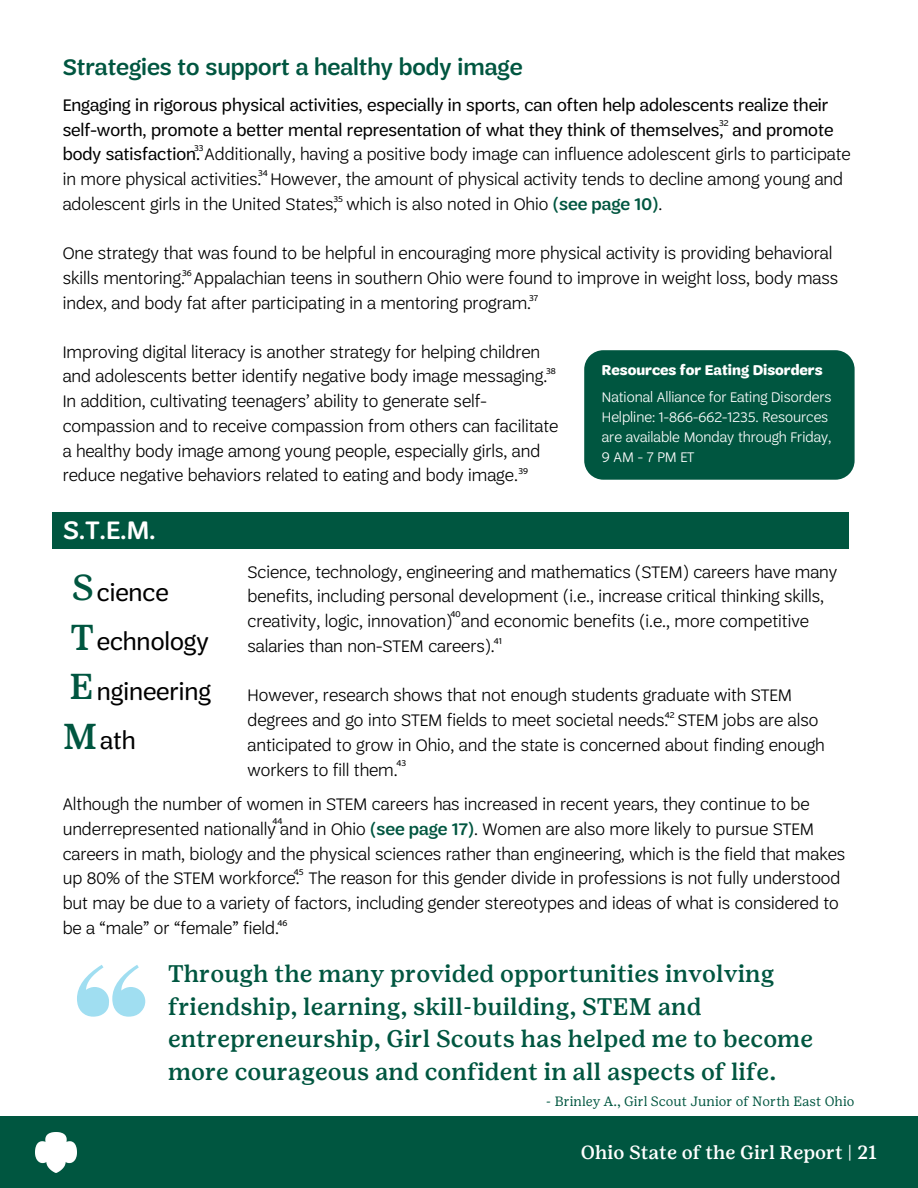
<style>
.page{position:relative;width:918px;height:1188px;background:#fff}
.page>*{position:absolute;margin:0;border:0;box-sizing:border-box;transform-origin:0 0}
.t1{font:500 36px/49.5px "Girl Scout Text";color:#005640;text-align:justify}
.t2{font:500 27px "Trefoil Sans";color:#fff}
.t3{font:25.5px/49.5px "Trefoil Sans";color:#000}
.t4{font:500 24px/32.7px "Girl Scout Text";color:#005640}
.t5{font:500 24px "Trefoil Sans";color:#005640}
.t6{font:500 19.05px "Girl Scout Text";color:#fff}
.t7{font:300 18px/24.8px "Trefoil Sans";color:#000}
.t8{font:300 15px/20.2px "Trefoil Sans";color:#fff}
.t9{font:700 15px "Trefoil Sans";color:#fff}
.t10{font:13.5px "Girl Scout Text";color:#005640}
.t11{font:9px "Trefoil Sans";color:#000}
.s1{font-weight:400}
.s2{font-weight:500;color:#005640}
</style>
<div class="page">
<div style="left:584px;top:350px;width:271px;height:130px;background:#005640"></div>
<div style="left:52px;top:512px;width:797px;height:37px;background:#005640"></div>
<div style="left:0;top:1117px;width:918px;height:71px;background:#005640"></div>
<img style="left:35px;top:1133px;width:42px;height:39px">
<svg style="left:77px;top:965px;width:68px;height:52px"></svg>
<p class="t5" style="left:63px;top:52px;width:461px">Strategies to support a healthy body image</p>
<h6 class="t7" style="left:63px;top:92px;width:790px"><span class="s1">Engaging in rigorous physical activities, especially in sports, can often help adolescents realize their self-worth, promote a better mental representation of what they think of themselves, and promote body satisfaction.</span> Additionally, having a positive body image can influence adolescent girls to participate in more physical activities. However, the amount of physical activity tends to decline among young and adolescent girls in the United States, which is also noted in Ohio <span class="s2">(see page 10)</span>.</h6>
<p class="t7" style="left:63px;top:241px;width:777px">One strategy that was found to be helpful in encouraging more physical activity is providing behavioral skills mentoring. Appalachian teens in southern Ohio were found to improve in weight loss, body mass index, and body fat after participating in a mentoring program.</p>
<p class="t11" style="left:719px;top:118px;width:11px">32</p>
<p class="t11" style="left:194px;top:143px;width:11px">33</p>
<p class="t11" style="left:258px;top:168px;width:11px">34</p>
<h6 class="t11" style="left:333px;top:194px;width:11px">35</h6>
<p class="t11" style="left:182px;top:267px;width:11px">36</p>
<p class="t11" style="left:529px;top:292px;width:10px">37</p>
<p class="t7" style="left:63px;top:339px;width:497px">Improving digital literacy is another strategy for helping children and adolescents better identify negative body image messaging.<br>In addition, cultivating teenagers’ ability to generate self&shy;compassion and to receive compassion from others can facilitate a healthy body image among young people, especially girls, and reduce negative behaviors related to eating and body image.</p>
<p class="t11" style="left:546px;top:366px;width:11px">38</p>
<p class="t11" style="left:518px;top:465px;width:11px">39</p>
<h2 class="t2" style="left:63px;top:513px;width:94px">S.T.E.M.</h2>
<h4 class="t9" style="left:602px;top:360px;width:222px">Resources for Eating Disorders</h4>
<h6 class="t8" style="left:602px;top:386px;width:231px">National Alliance for Eating Disorders<br>Helpline: 1-866-662-1235. Resources are available Monday through Friday,<br>9AM-7PMET</h6>
<h3 class="t7" style="left:248px;top:559px;width:591px">Science, technology, engineering and mathematics (STEM) careers have many benefits, including personal development (i.e., increase critical thinking skills, creativity, logic, innovation) and economic benefits (i.e., more competitive salaries than non-STEM careers).</h3>
<h3 class="t7" style="left:248px;top:683px;width:579px">However, research shows that not enough students graduate with STEM degrees and go into STEM fields to meet societal needs. STEM jobs are also anticipated to grow in Ohio, and the state is concerned about finding enough workers to fill them.</h3>
<h6 class="t1" style="left:63px;top:563px;width:36px">S T E M</h6>
<p class="t3" style="left:97px;top:567px;width:116px">cience echnology ngineering</p>
<p class="t11" style="left:450px;top:609px;width:12px">40</p>
<p class="t11" style="left:494px;top:636px;width:10px">41</p>
<p class="t11" style="left:665px;top:709px;width:11px">42</p>
<h6 class="t3" style="left:100px;top:715px;width:37px">ath</h6>
<h6 class="t11" style="left:396px;top:758px;width:11px">43</h6>
<p class="t7" style="left:63px;top:792px;width:784px">Although the number of women in STEM careers has increased in recent years, they continue to be underrepresented nationally and in Ohio <span class="s2">(see page 17)</span>. Women are also more likely to pursue STEM careers in math, biology and the physical sciences rather than engineering, which is the field that makes up 80% of the STEM workforce. The reason for this gender divide in professions is not fully understood but may be due to a variety of factors, including gender stereotypes and ideas of what is considered to be a “male” or “female” field.</p>
<p class="t11" style="left:273px;top:816px;width:12px">44</p>
<p class="t11" style="left:294px;top:866px;width:11px">45</p>
<p class="t11" style="left:277px;top:917px;width:11px">46</p>
<h4 class="t4" style="left:168px;top:957px;width:647px">Through the many provided opportunities involving friendship, learning, skill-building, STEM and entrepreneurship, Girl Scouts has helped me to become more courageous and confident in all aspects of life.</h4>
<p class="t10" style="left:546px;top:1093px;width:310px">- Brinley A., Girl Scout Junior of North East Ohio</p>
<h1 class="t6" style="left:581px;top:1141px;width:297px">Ohio State of the Girl Report | 21</h1>
</div>
